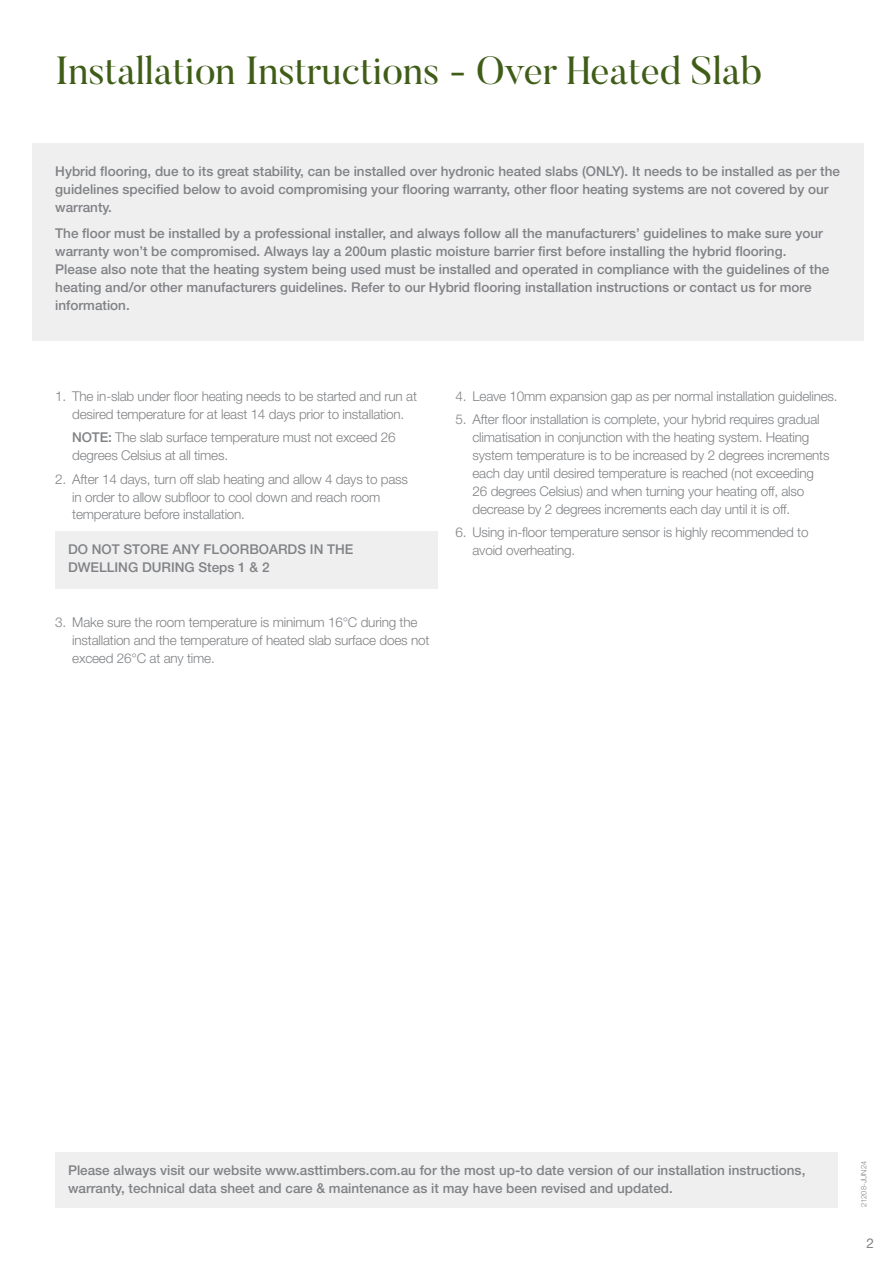
<style>
.page{position:relative;width:893px;height:1263px;background:#fff}
.page>*{position:absolute;margin:0;border:0;box-sizing:border-box;transform-origin:0 0}
.t1{font:39px "Butler";color:#405d18}
.t2{font:500 13.5px/18px "Helvetica Neue LT Std";color:#808285}
.t3{font:300 13.5px/18px "Helvetica Neue LT Std";letter-spacing:-.015em;color:#808285}
.t4{font:13.5px "Helvetica Neue LT Std";color:#808285}
.t5{font:300 7.5px "Helvetica Neue LT Std";color:#808285}
.s1{font-weight:500}
</style>
<div class="page">
<div style="left:32px;top:143px;width:831px;height:197px;background:#efeff0"></div>
<div style="left:55px;top:532px;width:383px;height:57px;background:#efeff0"></div>
<div style="left:55px;top:1152px;width:783px;height:56px;background:#efeff0"></div>
<h1 class="t1" style="left:55px;top:46px;width:708px">Installation Instructions - Over Heated Slab</h1>
<p class="t2" style="left:55px;top:162px;width:786px">Hybrid flooring, due to its great stability, can be installed over hydronic heated slabs (ONLY). It needs to be installed as per the guidelines specified below to avoid compromising your flooring warranty, other floor heating systems are not covered by our warranty.</p>
<p class="t2" style="left:55px;top:224px;width:776px">The floor must be installed by a professional installer, and always follow all the manufacturers’ guidelines to make sure your warranty won’t be compromised. Always lay a 200um plastic moisture barrier first before installing the hybrid flooring.<br>Please also note that the heating system being used must be installed and operated in compliance with the guidelines of the heating and/or other manufacturers guidelines. Refer to our Hybrid flooring installation instructions or contact us for more information.</p>
<p class="t3" style="left:55px;top:387px;width:363px;text-align:center">1. The in-slab under floor heating needs to be started and run at desired temperature for at least 14 days prior to installation.</p>
<p class="t3" style="left:72px;top:428px;width:325px"><span class="s1">NOTE:</span> The slab surface temperature must not exceed 26 degrees Celsius at all times.</p>
<p class="t3" style="left:72px;top:469px;width:337px;text-indent:-17px">2. After 14 days, turn off slab heating and allow 4 days to pass in order to allow subfloor to cool down and reach room temperature before installation.</p>
<p class="t2" style="left:68px;top:540px;width:287px">DO NOT STORE ANY FLOORBOARDS IN THE<br>DWELLING DURING Steps 1 &amp; 2</p>
<p class="t3" style="left:72px;top:612px;width:359px;text-indent:-17px">3. Make sure the room temperature is minimum 16°C during the installation and the temperature of heated slab surface does not exceed 26°C at any time.</p>
<p class="t3" style="left:455px;top:387px;width:384px">4. Leave 10mm expansion gap as per normal installation guidelines.</p>
<p class="t3" style="left:472px;top:410px;width:358px;text-indent:-17px">5. After floor installation is complete, your hybrid requires gradual climatisation in conjunction with the heating system. Heating system temperature is to be increased by 2 degrees increments each day until desired temperature is reached (not exceeding 26 degrees Celsius) and when turning your heating off, also decrease by 2 degrees increments each day until it is off.</p>
<p class="t3" style="left:472px;top:523px;width:337px;text-indent:-17px">6. Using in-floor temperature sensor is highly recommended to avoid overheating.</p>
<p class="t2" style="left:68px;top:1161px;width:739px">Please always visit our website www.asttimbers.com.au for the most up-to date version of our installation instructions, warranty, technical data sheet and care &amp; maintenance as it may have been revised and updated.</p>
<p class="t5" style="left:859px;top:1207px;width:48px;rotate:-90deg">21208-JUN24</p>
<p class="t4" style="left:866px;top:1235px;width:9px">2</p>
</div>
